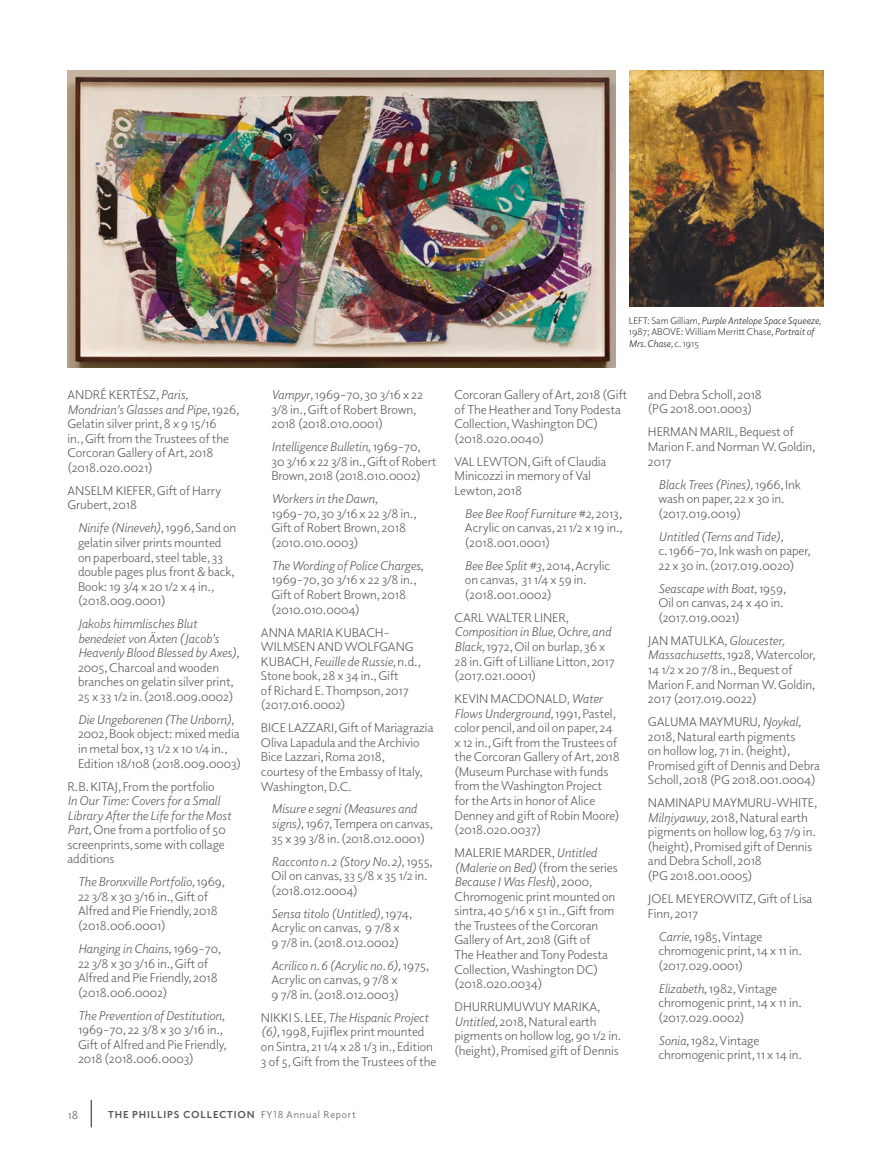
<style>
.page{position:relative;width:891px;height:1175px;background:#fff}
.page>*{position:absolute;margin:0;border:0;box-sizing:border-box;transform-origin:0 0}
.t1{font:12.75px/14.5px "Elido";letter-spacing:-.005em;color:#54565a}
.t2{font:11.7px "Elido";color:#54565a}
.t3{font:700 10.2px "Elido";letter-spacing:.08em;color:#54565a}
.t4{font:300 9.75px/11.7px "Elido";color:#231f20}
.s1{font-style:italic}
.s2{font-weight:400}
.s3{font-weight:400;font-style:italic}
</style>
<div class="page">
<svg style="left:91px;top:1100px;width:1px;height:27px"></svg>
<img style="left:68px;top:71px;width:547px;height:296px">
<img style="left:629px;top:71px;width:194px;height:235px">
<p class="t1" style="left:68px;top:387px;width:174px">ANDRÉ KERTÉSZ, <span class="s1">Paris,<br>Mondrian’s Glasses and Pipe</span>, 1926,<br>Gelatin silver print, 8 x 9 15/16<br>in., Gift from the Trustees of the<br>Corcoran Gallery of Art, 2018 (2018.020.0021)</p>
<p class="t1" style="left:68px;top:483px;width:155px">ANSELM KIEFER, Gift of Harry<br>Grubert, 2018</p>
<p class="t1" style="left:78px;top:520px;width:160px"><span class="s1">Ninife (Nineveh)</span>, 1996, Sand on gelatin silver prints mounted on paperboard, steel table, 33 double pages plus front &amp; back,<br>Book: 19 3/4 x 20 1/2 x 4 in., (2018.009.0001)</p>
<p class="t1" style="left:78px;top:616px;width:164px"><span class="s1">Jakobs himmlisches Blut benedeiet von Äxten (Jacob’s<br>Heavenly Blood Blessed by Axes)</span>,<br>2005, Charcoal and wooden branches on gelatin silver print,<br>25 x 33 1/2 in. (2018.009.0002)</p>
<p class="t1" style="left:78px;top:712px;width:165px"><span class="s1">Die Ungeborenen (The Unborn)</span>,<br>2002, Book object: mixed media in metal box, 13 1/2 x 10 1/4 in.,<br>Edition 18/108 (2018.009.0003)</p>
<p class="t1" style="left:68px;top:778px;width:149px">R.B. KITAJ, From the portfolio</p>
<p class="t1" style="left:68px;top:793px;width:165px"><span class="s1">In Our Time: Covers for a Small<br>Library After the Life for the Most<br>Part</span>, One from a portfolio of 50 screenprints, some with collage additions</p>
<p class="t1" style="left:78px;top:874px;width:149px"><span class="s1">The Bronxville Portfolio</span>, 1969,<br>22 3/8 x 30 3/16 in., Gift of<br>Alfred and Pie Friendly, 2018 (2018.006.0001)</p>
<p class="t1" style="left:78px;top:941px;width:145px"><span class="s1">Hanging in Chains</span>, 1969–70,<br>22 3/8 x 30 3/16 in., Gift of<br>Alfred and Pie Friendly, 2018 (2018.006.0002)</p>
<p class="t1" style="left:78px;top:1007px;width:151px"><span class="s1">The Prevention of Destitution</span>,<br>1969–70, 22 3/8 x 30 3/16 in.,<br>Gift of Alfred and Pie Friendly,<br>2018 (2018.006.0003)</p>
<p class="t1" style="left:272px;top:387px;width:153px"><span class="s1">Vampyr</span>, 1969–70, 30 3/16 x 22<br>3/8 in., Gift of Robert Brown,<br>2018 (2018.010.0001)</p>
<p class="t1" style="left:272px;top:439px;width:166px"><span class="s1">Intelligence Bulletin</span>, 1969–70,<br>30 3/16 x 22 3/8 in., Gift of Robert<br>Brown, 2018 (2018.010.0002)</p>
<p class="t1" style="left:272px;top:491px;width:147px"><span class="s1">Workers in the Dawn</span>,<br>1969–70, 30 3/16 x 22 3/8 in.,<br>Gift of Robert Brown, 2018 (2010.010.0003)</p>
<p class="t1" style="left:272px;top:558px;width:154px"><span class="s1">The Wording of Police Charges</span>,<br>1969–70, 30 3/16 x 22 3/8 in.,<br>Gift of Robert Brown, 2018 (2010.010.0004)</p>
<p class="t1" style="left:261px;top:624px;width:162px">ANNA MARIA KUBACH-<br>WILMSEN AND WOLFGANG<br>KUBACH, <span class="s1">Feuille de Russie</span>, n.d.,<br>Stone book, 28 x 34 in., Gift<br>of Richard E. Thompson, 2017 (2017.016.0002)</p>
<p class="t1" style="left:261px;top:720px;width:174px">BICE LAZZARI, Gift of Mariagrazia<br>Oliva Lapadula and the Archivio<br>Bice Lazzari, Roma 2018,<br>courtesy of the Embassy of Italy,<br>Washington, D.C.</p>
<p class="t1" style="left:271px;top:801px;width:163px"><span class="s1">Misure e segni (Measures and signs)</span>, 1967, Tempera on canvas,<br>35 x 39 3/8 in. (2018.012.0001)</p>
<p class="t1" style="left:271px;top:853px;width:163px"><span class="s1">Racconto n. 2 (Story No. 2)</span>, 1955,<br>Oil on canvas, 33 5/8 x 35 1/2 in. (2018.012.0004)</p>
<p class="t1" style="left:271px;top:905px;width:143px"><span class="s1">Sensa titolo (Untitled)</span>, 1974,<br>Acrylic on canvas, 9 7/8 x<br>9 7/8 in. (2018.012.0002)</p>
<p class="t1" style="left:271px;top:957px;width:160px"><span class="s1">Acrilico n. 6 (Acrylic no. 6)</span>, 1975,<br>Acrylic on canvas, 9 7/8 x<br>9 7/8 in. (2018.012.0003)</p>
<p class="t1" style="left:261px;top:1009px;width:177px">NIKKI S. LEE, <span class="s1">The Hispanic Project (6)</span>, 1998, Fujiflex print mounted on Sintra, 21 1/4 x 28 1/3 in., Edition 3 of 5, Gift from the Trustees of the</p>
<p class="t2" style="left:68px;top:1107px;width:12px">18</p>
<p class="t3" style="left:108px;top:1107px;width:249px">THE PHILLIPS COLLECTION <span class="s2">FY18 Annual Report</span></p>
<p class="t4" style="left:629px;top:314px;width:194px">LEFT: Sam Gilliam, <span class="s3">Purple Antelope Space Squeeze</span>,<br>1987; ABOVE: William Merritt Chase, <span class="s3">Portrait of<br>Mrs. Chase</span>, c. 1915</p>
<p class="t1" style="left:454px;top:387px;width:174px">Corcoran Gallery of Art, 2018 (Gift of The Heather and Tony Podesta<br>Collection, Washington DC) (2018.020.0040)</p>
<p class="t1" style="left:454px;top:453px;width:153px">VAL LEWTON, Gift of Claudia<br>Minicozzi in memory of Val<br>Lewton, 2018</p>
<p class="t1" style="left:465px;top:506px;width:160px;text-align:justify"><span class="s1">Bee Bee Roof Furniture #2</span>, 2013, Acrylic on canvas, 21 1/2 x 19 in., (2018.001.0001)</p>
<p class="t1" style="left:465px;top:558px;width:147px"><span class="s1">Bee Bee Split #3</span>, 2014, Acrylic on canvas, 31 1/4 x 59 in. (2018.001.0002)</p>
<p class="t1" style="left:454px;top:610px;width:116px">CARL WALTER LINER,</p>
<p class="t1" style="left:454px;top:624px;width:162px"><span class="s1">Composition in Blue, Ochre, and<br>Black</span>, 1972, Oil on burlap, 36 x<br>28 in. Gift of Lilliane Litton, 2017 (2017.021.0001)</p>
<p class="t1" style="left:454px;top:691px;width:167px">KEVIN MACDONALD, <span class="s1">Water<br>Flows Underground</span>, 1991, Pastel, color pencil, and oil on paper, 24 x 12 in., Gift from the Trustees of the Corcoran Gallery of Art, 2018 (Museum Purchase with funds from the Washington Project for the Arts in honor of Alice<br>Denney and gift of Robin Moore) (2018.020.0037)</p>
<p class="t1" style="left:454px;top:845px;width:165px">MALERIE MARDER, <span class="s1">Untitled (Malerie on Bed)</span> (from the series<br><span class="s1">Because I Was Flesh</span>), 2000,<br>Chromogenic print mounted on sintra, 40 5/16 x 51 in., Gift from the Trustees of the Corcoran<br>Gallery of Art, 2018 (Gift of<br>The Heather and Tony Podesta<br>Collection, Washington DC) (2018.020.0034)</p>
<p class="t1" style="left:454px;top:999px;width:168px">DHURRUMUWUY MARIKA,<br><span class="s1">Untitled</span>, 2018, Natural earth pigments on hollow log, 90 1/2 in. (height), Promised gift of Dennis</p>
<p class="t1" style="left:648px;top:387px;width:115px">and Debra Scholl, 2018 (PG 2018.001.0003)</p>
<p class="t1" style="left:648px;top:424px;width:169px">HERMAN MARIL, Bequest of<br>Marion F. and Norman W. Goldin,<br>2017</p>
<p class="t1" style="left:658px;top:476px;width:144px"><span class="s1">Black Trees (Pines)</span>, 1966, Ink wash on paper, 22 x 30 in. (2017.019.0019)</p>
<p class="t1" style="left:658px;top:528px;width:154px"><span class="s1">Untitled (Terns and Tide)</span>,<br>c. 1966–70, Ink wash on paper,<br>22 x 30 in. (2017.019.0020)</p>
<p class="t1" style="left:658px;top:581px;width:130px"><span class="s1">Seascape with Boat</span>, 1959,<br>Oil on canvas, 24 x 40 in. (2017.019.0021)</p>
<p class="t1" style="left:648px;top:633px;width:169px">JAN MATULKA, <span class="s1">Gloucester,<br>Massachusetts</span>, 1928, Watercolor,<br>14 1/2 x 20 7/8 in., Bequest of<br>Marion F. and Norman W. Goldin,<br>2017 (2017.019.0022)</p>
<p class="t1" style="left:648px;top:714px;width:173px">GALUMA MAYMURU, <span class="s1">Ŋoykal</span>,<br>2018, Natural earth pigments<br>on hollow log, 71 in. (height),<br>Promised gift of Dennis and Debra<br>Scholl, 2018 (PG 2018.001.0004)</p>
<p class="t1" style="left:648px;top:795px;width:171px">NAMINAPU MAYMURU-WHITE,<br><span class="s1">Milŋiyawuy</span>, 2018, Natural earth pigments on hollow log, 63 7/9 in. (height), Promised gift of Dennis and Debra Scholl, 2018<br>(PG 2018.001.0005)</p>
<p class="t1" style="left:648px;top:891px;width:166px">JOEL MEYEROWITZ, Gift of Lisa<br>Finn, 2017</p>
<p class="t1" style="left:658px;top:928px;width:145px"><span class="s1">Carrie</span>, 1985, Vintage chromogenic print, 14 x 11 in. (2017.029.0001)</p>
<p class="t1" style="left:658px;top:980px;width:145px"><span class="s1">Elizabeth</span>, 1982, Vintage chromogenic print, 14 x 11 in. (2017.029.0002)</p>
<p class="t1" style="left:658px;top:1032px;width:145px"><span class="s1">Sonia</span>, 1982, Vintage chromogenic print, 11 x 14 in.</p>
</div>
